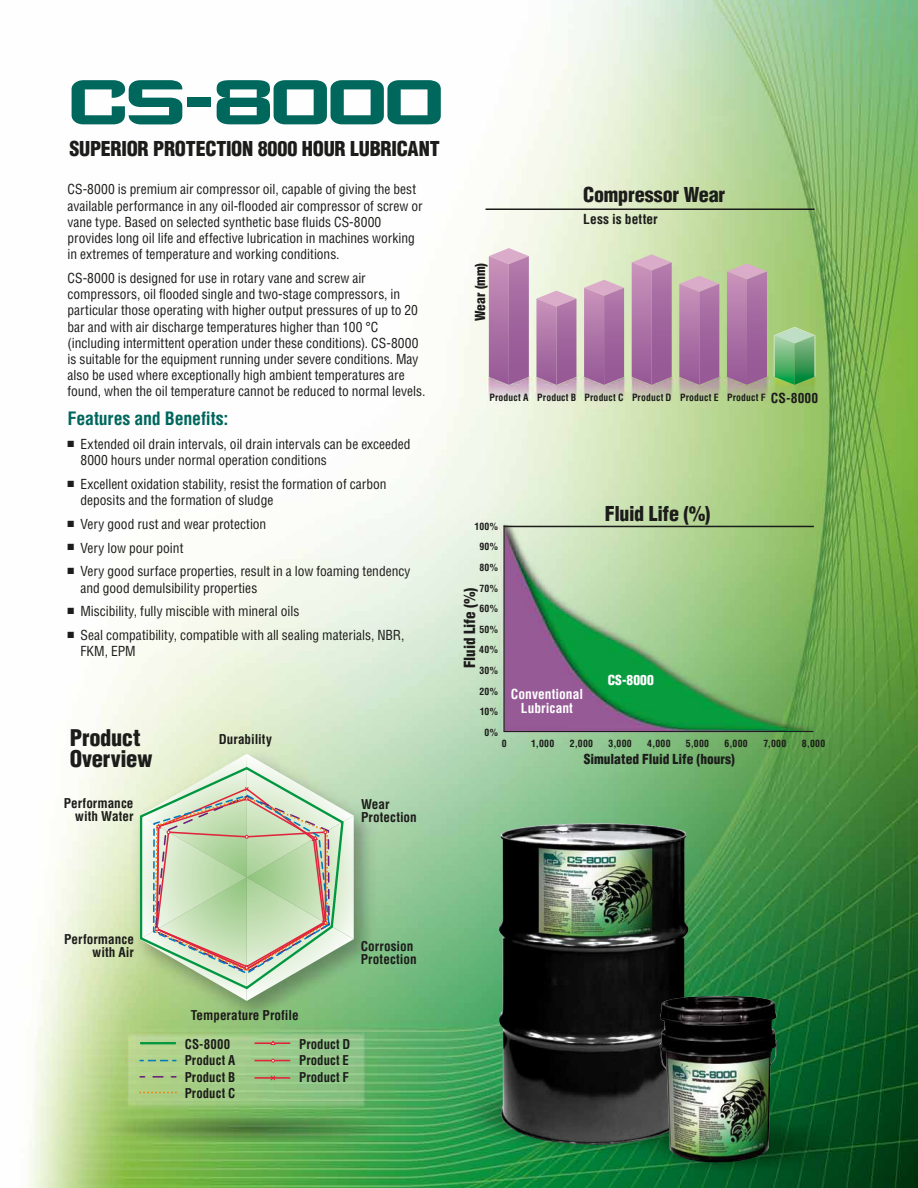
<style>
.page{position:relative;width:918px;height:1188px;background:#fff}
.page>*{position:absolute;margin:0;border:0;box-sizing:border-box;transform-origin:0 0}
.t1{font:88.2px "Counter Strike";letter-spacing:-.015em;color:#00675d;scale:.9 1}
.t2{font:900 condensed 22.5px/21.3px "Helvetica";letter-spacing:-.01em;color:#1c1c1a}
.t3{font:900 condensed 20.1px "Helvetica";letter-spacing:-.015em;color:#1c1c1a}
.t4{font:700 condensed 18px "Helvetica";letter-spacing:-.01em;color:#00675d}
.t5{font:900 condensed 15px "Helvetica";letter-spacing:-.01em;color:#1c1c1a}
.t6{font:condensed 13.5px/16.2px "Helvetica";color:#1c1c1a}
.t7{font:900 condensed 13.5px "Helvetica";color:#1c1c1a}
.t8{font:700 condensed 13.5px/13.5px "Helvetica";color:#fff;text-align:center}
.t9{font:700 condensed 13.5px "Helvetica";letter-spacing:.005em;color:#1c1c1a}
.t10{font:900 condensed 13.5px "Helvetica";letter-spacing:.01em;color:#fff}
.t11{font:700 condensed 13.2px/13.2px "Helvetica";letter-spacing:.005em;color:#1c1c1a}
.t12{font:700 condensed 9.75px "Helvetica";letter-spacing:.025em;color:#1c1c1a}
.s1{font-size:13.5px}
</style>
<div class="page">
<img style="left:28px;top:0;width:890px;height:1188px">
<img style="left:499px;top:823px;width:189px;height:322px">
<img style="left:659px;top:996px;width:118px;height:166px">
<svg style="left:489px;top:248px;width:40px;height:137px;background:#af78a8"></svg>
<svg style="left:679px;top:276px;width:40px;height:109px;background:#ad79a5"></svg>
<svg style="left:727px;top:263px;width:40px;height:122px;background:#ac77a4"></svg>
<svg style="left:536px;top:291px;width:40px;height:94px;background:#b17caa"></svg>
<svg style="left:584px;top:280px;width:40px;height:105px;background:#af79a8"></svg>
<svg style="left:632px;top:254px;width:40px;height:131px;background:#ad78a6"></svg>
<hr style="left:486px;top:208px;width:329px;height:2px;background:#1c1c1a">
<svg style="left:503px;top:524px;width:311px;height:209px;background:#83ab7c"></svg>
<hr style="left:504px;top:526px;width:310px;height:1px;background:#1c1c1a">
<svg style="left:140px;top:754px;width:214px;height:247px;background:#c1d3b1"></svg>
<hr style="left:140px;top:1042px;width:36px;height:2px;background:#009740">
<svg style="left:140px;top:1060px;width:36px;height:1px"></svg>
<svg style="left:140px;top:1092px;width:37px;height:1px"></svg>
<svg style="left:140px;top:1076px;width:23px;height:2px"></svg>
<hr style="left:255px;top:1042px;width:35px;height:2px;background:#e0243c">
<hr style="left:255px;top:1060px;width:35px;height:1px;background:#e0243c">
<hr style="left:255px;top:1077px;width:35px;height:2px;background:#e0243c">
<svg style="left:270px;top:1075px;width:6px;height:6px"></svg>
<svg style="left:270px;top:1040px;width:6px;height:6px"></svg>
<hr style="left:815px;top:335px;width:1px;height:42px;background:#deedd4">
<svg style="left:774px;top:327px;width:41px;height:58px;background:#70b777"></svg>
<h1 class="t1" style="left:69px;top:47px;width:417px">CS–8000</h1>
<h3 class="t3" style="left:69px;top:136px;width:372px">SUPERIOR PROTECTION 8000 HOUR LUBRICANT</h3>
<p class="t6" style="left:68px;top:181px;width:357px">CS-8000 is premium air compressor oil, capable of giving the best available performance in any oil-flooded air compressor of screw or vane type. Based on selected synthetic base fluids CS-8000 provides long oil life and effective lubrication in machines working in extremes of temperature and working conditions.</p>
<p class="t6" style="left:68px;top:270px;width:359px">CS-8000 is designed for use in rotary vane and screw air compressors, oil flooded single and two-stage compressors, in particular those operating with higher output pressures of up to 20 bar and with air discharge temperatures higher than 100 °C (including intermittent operation under these conditions). CS-8000 is suitable for the equipment running under severe conditions. May also be used where exceptionally high ambient temperatures are found, when the oil temperature cannot be reduced to normal levels.</p>
<h3 class="t4" style="left:68px;top:408px;width:163px">Features and Benefits:</h3>
<p class="t6" style="left:80px;top:436px;width:332px;text-indent:-13px">■ Extended oil drain intervals, oil drain intervals can be exceeded<br>8000 hours under normal operation conditions</p>
<p class="t6" style="left:80px;top:476px;width:308px;text-indent:-13px">■ Excellent oxidation stability, resist the formation of carbon deposits and the formation of sludge</p>
<p class="t6" style="left:68px;top:516px;width:200px">■ Very good rust and wear protection</p>
<p class="t6" style="left:68px;top:539px;width:117px">■ Very low pour point</p>
<p class="t6" style="left:80px;top:563px;width:332px;text-indent:-13px">■ Very good surface properties, result in a low foaming tendency and good demulsibility properties</p>
<p class="t6" style="left:68px;top:603px;width:233px">■ Miscibility, fully miscible with mineral oils</p>
<p class="t6" style="left:80px;top:627px;width:326px;text-indent:-13px">■ Seal compatibility, compatible with all sealing materials, NBR,<br>FKM, EPM</p>
<h2 class="t2" style="left:70px;top:727px;width:84px">Product<br>Overview</h2>
<p class="t11" style="left:219px;top:733px;width:55px">Durability</p>
<p class="t11" style="left:64px;top:796px;width:71px;text-align:right">Performance with Water</p>
<p class="t11" style="left:361px;top:798px;width:57px">Wear<br>Protection</p>
<p class="t7" style="left:472px;top:321px;width:60px;rotate:-90deg">Wear (mm)</p>
<h3 class="t3" style="left:583px;top:182px;width:143px">Compressor Wear</h3>
<p class="t9" style="left:583px;top:211px;width:76px">Less is better</p>
<p class="t12" style="left:489px;top:391px;width:330px">Product A Product B Product C Product D Product E Product F <span class="s1">CS-8000</span></p>
<p class="t12" style="left:475px;top:520px;width:25px">100%</p>
<p class="t12" style="left:479px;top:541px;width:20px">90%</p>
<p class="t12" style="left:479px;top:561px;width:20px">80%</p>
<p class="t12" style="left:479px;top:582px;width:20px">70%</p>
<p class="t5" style="left:460px;top:668px;width:82px;rotate:-90deg">Fluid Life (%)</p>
<p class="t12" style="left:479px;top:603px;width:20px">60%</p>
<p class="t12" style="left:479px;top:623px;width:20px">50%</p>
<p class="t12" style="left:479px;top:644px;width:20px">40%</p>
<p class="t12" style="left:479px;top:665px;width:20px">30%</p>
<p class="t12" style="left:479px;top:685px;width:20px">20%</p>
<p class="t12" style="left:480px;top:706px;width:20px">10%</p>
<p class="t12" style="left:484px;top:727px;width:15px">0%</p>
<p class="t8" style="left:511px;top:687px;width:74px">Conventional<br>Lubricant</p>
<h3 class="t3" style="left:605px;top:501px;width:107px">Fluid Life (%)</h3>
<p class="t10" style="left:608px;top:671px;width:48px">CS-8000</p>
<p class="t12" style="left:502px;top:737px;width:6px">0</p>
<p class="t12" style="left:531px;top:737px;width:24px">1,000</p>
<p class="t12" style="left:570px;top:737px;width:25px">2,000</p>
<p class="t12" style="left:609px;top:737px;width:25px">3,000</p>
<p class="t12" style="left:647px;top:737px;width:25px">4,000</p>
<p class="t12" style="left:686px;top:737px;width:25px">5,000</p>
<p class="t12" style="left:725px;top:737px;width:25px">6,000</p>
<p class="t12" style="left:764px;top:737px;width:24px">7,000</p>
<p class="t12" style="left:802px;top:737px;width:25px">8,000</p>
<p class="t7" style="left:584px;top:751px;width:153px">Simulated Fluid Life (hours)</p>
<p class="t11" style="left:64px;top:932px;width:71px;text-align:right">Performance with Air</p>
<p class="t11" style="left:361px;top:939px;width:57px">Corrosion<br>Protection</p>
<p class="t11" style="left:185px;top:1001px;width:116px;line-height:29px;text-indent:6px">Temperature Profile<br>CS-8000</p>
<p class="t11" style="left:185px;top:1052px;width:52px;line-height:16.4px;text-align:justify">Product A Product B Product C</p>
<p class="t11" style="left:299px;top:1036px;width:53px;line-height:16.4px;text-align:justify">Product D Product E Product F</p>
</div>
